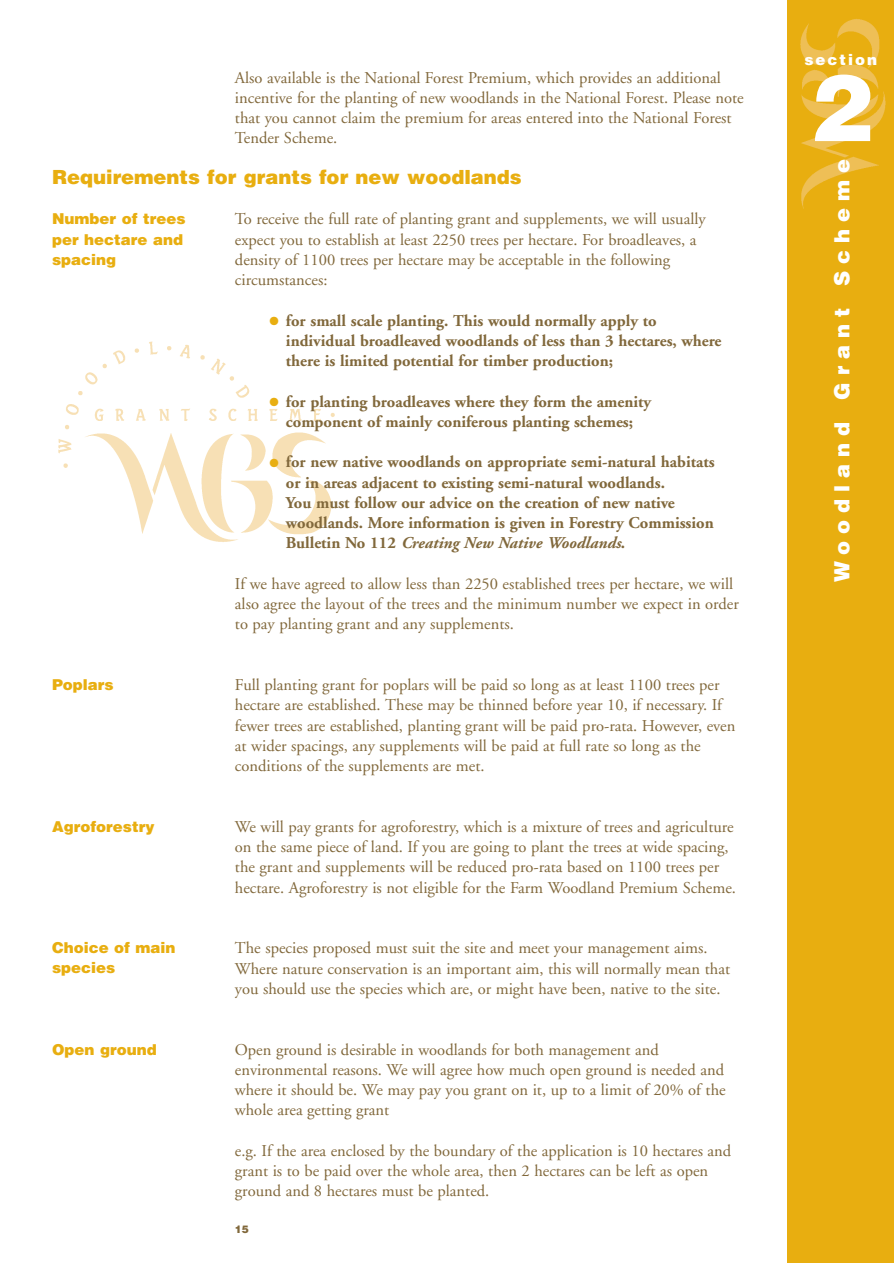
<style>
.page{position:relative;width:894px;height:1263px;background:#fff}
.page>*{position:absolute;margin:0;border:0;box-sizing:border-box;transform-origin:0 0}
.t1{font:900 93px "Helvetica";color:#fff}
.t2{font:900 21px "Helvetica";letter-spacing:.335em;color:#fff}
.t3{font:900 19.5px "Helvetica";color:#e8ae10}
.t4{font:16.5px/20.2px "Adobe Garamond";color:#81683b}
.t5{font:700 16.5px/20.2px "Adobe Garamond";color:#81683b}
.t6{font:900 15px/20.2px "Helvetica";color:#e8ae10}
.t7{font:900 15px "Helvetica";letter-spacing:.135em;color:#fff}
.t8{font:900 10.5px "Helvetica";color:#81683b}
.s1{font-size:27px;color:#e8ae10}
.s2{font-style:italic}
</style>
<div class="page">
<img style="left:58px;top:341px;width:277px;height:201px">
<div style="left:788px;top:0;width:106px;height:1263px;background:#e8ae10"></div>
<img style="left:800px;top:19px;width:86px;height:190px">
<p class="t4" style="left:235px;top:69px;width:510px">Also available is the National Forest Premium, which provides an additional incentive for the planting of new woodlands in the National Forest. Please note that you cannot claim the premium for areas entered into the National Forest Tender Scheme.</p>
<p class="t3" style="left:52px;top:170px;width:471px">Requirements for grants for new woodlands</p>
<p class="t6" style="left:52px;top:210px;width:135px">Number of trees per hectare and spacing</p>
<p class="t4" style="left:235px;top:210px;width:472px">To receive the full rate of planting grant and supplements, we will usually expect you to establish at least 2250 trees per hectare. For broadleaves, a density of 1100 trees per hectare may be acceptable in the following circumstances:</p>
<p class="t5" style="left:286px;top:312px;width:437px;text-indent:-17px"><span class="s1">•</span> for small scale planting. This would normally apply to individual broadleaved woodlands of less than 3 hectares, where there is limited potential for timber production;</p>
<p class="t5" style="left:269px;top:393px;width:384px;text-align:center"><span class="s1">•</span> for planting broadleaves where they form the amenity component of mainly coniferous planting schemes;</p>
<p class="t5" style="left:286px;top:453px;width:430px;text-indent:-17px"><span class="s1">•</span> for new native woodlands on appropriate semi-natural habitats or in areas adjacent to existing semi-natural woodlands.<br>You must follow our advice on the creation of new native woodlands. More information is given in Forestry Commission Bulletin No 112 <span class="s2">Creating New Native Woodlands</span>.</p>
<p class="t4" style="left:235px;top:575px;width:505px">If we have agreed to allow less than 2250 established trees per hectare, we will also agree the layout of the trees and the minimum number we expect in order to pay planting grant and any supplements.</p>
<p class="t6" style="left:52px;top:676px;width:63px">Poplars</p>
<p class="t4" style="left:235px;top:676px;width:502px">Full planting grant for poplars will be paid so long as at least 1100 trees per hectare are established. These may be thinned before year 10, if necessary. If fewer trees are established, planting grant will be paid pro-rata. However, even at wider spacings, any supplements will be paid at full rate so long as the conditions of the supplements are met.</p>
<p class="t6" style="left:52px;top:818px;width:104px">Agroforestry</p>
<p class="t4" style="left:235px;top:818px;width:503px">We will pay grants for agroforestry, which is a mixture of trees and agriculture on the same piece of land. If you are going to plant the trees at wide spacing, the grant and supplements will be reduced pro-rata based on 1100 trees per hectare. Agroforestry is not eligible for the Farm Woodland Premium Scheme.</p>
<p class="t6" style="left:52px;top:939px;width:125px">Choice of main species</p>
<p class="t4" style="left:235px;top:939px;width:497px">The species proposed must suit the site and meet your management aims.<br>Where nature conservation is an important aim, this will normally mean that you should use the species which are, or might have been, native to the site.</p>
<p class="t6" style="left:52px;top:1040px;width:106px">Open ground</p>
<p class="t4" style="left:235px;top:1041px;width:492px">Open ground is desirable in woodlands for both management and environmental reasons. We will agree how much open ground is needed and where it should be. We may pay you grant on it, up to a limit of 20% of the whole area getting grant</p>
<p class="t4" style="left:235px;top:1142px;width:498px">e.g. If the area enclosed by the boundary of the application is 10 hectares and grant is to be paid over the whole area, then 2 hectares can be left as open ground and 8 hectares must be planted.</p>
<p class="t8" style="left:235px;top:1226px;width:16px">15</p>
<p class="t7" style="left:804px;top:55px;width:74px">section</p>
<h1 class="t1" style="left:810px;top:74px;width:64px">2</h1>
<p class="t2" style="left:834px;top:582px;width:425px;rotate:-90deg">Woodland Grant Scheme</p>
</div>
